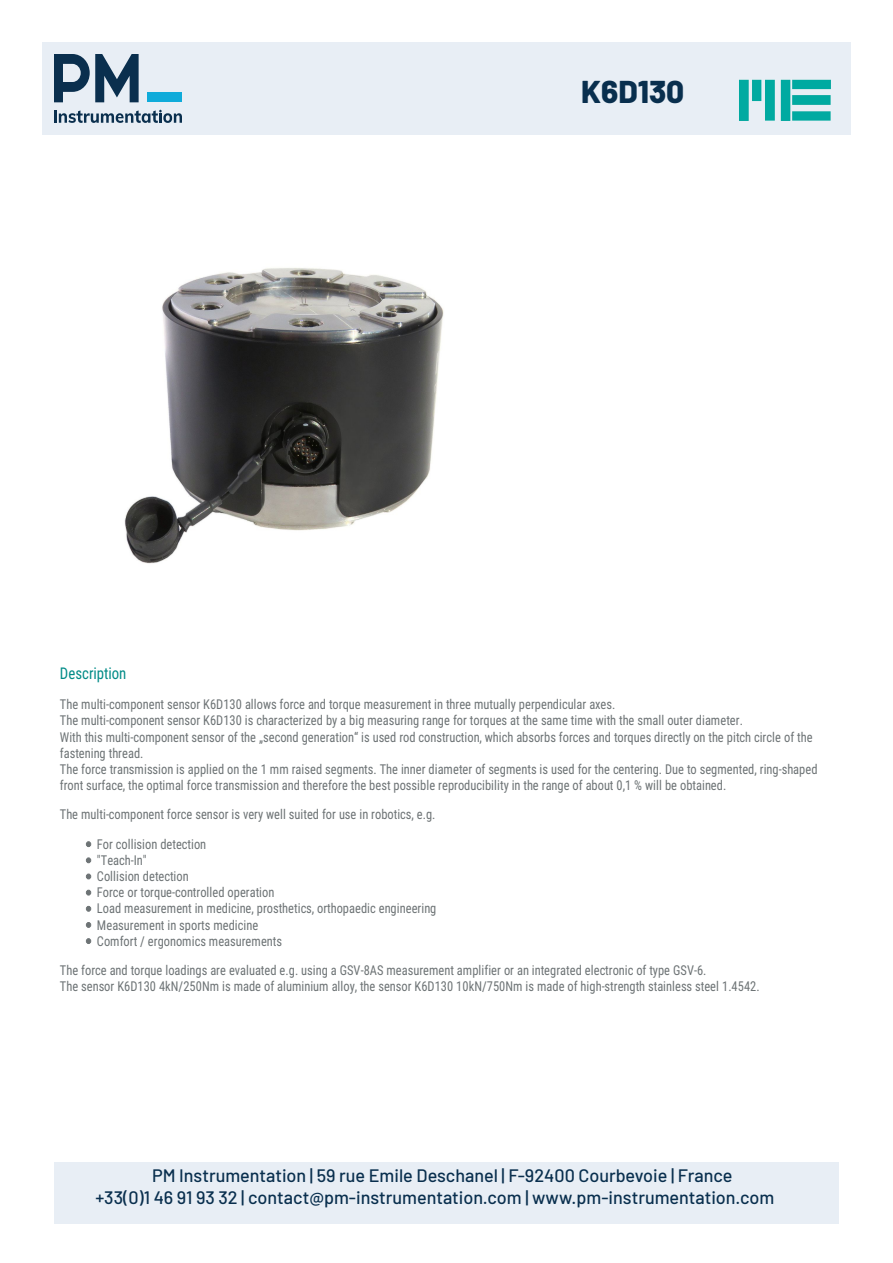
<style>
.page{position:relative;width:893px;height:1263px;background:#fff}
.page>*{position:absolute;margin:0;border:0;box-sizing:border-box;transform-origin:0 0}
.t1{font:800 31.5px "Barlow";color:#092f4e}
.t2{font:500 18px/22.4px "Barlow";color:#092f4e}
.t3{font:16.2px "Roboto Condensed";color:#008b87;scale:.92 1}
.t4{font:13.5px/16.2px "Roboto Condensed";color:#6d7375;scale:.92 1}
</style>
<div class="page">
<div style="left:42px;top:42px;width:809px;height:92px;background:#e8eef5"></div>
<div style="left:54px;top:1162px;width:785px;height:61px;background:#e8eef5"></div>
<div style="left:148px;top:92px;width:34px;height:10px;background:#0fabda"></div>
<svg style="left:54px;top:54px;width:85px;height:48px"></svg>
<svg style="left:54px;top:110px;width:128px;height:13px"></svg>
<img style="left:124px;top:268px;width:320px;height:296px">
<svg style="left:86px;top:841px;width:5px;height:6px"></svg>
<svg style="left:86px;top:858px;width:5px;height:5px"></svg>
<svg style="left:86px;top:874px;width:5px;height:5px"></svg>
<svg style="left:86px;top:890px;width:5px;height:5px"></svg>
<svg style="left:86px;top:906px;width:5px;height:5px"></svg>
<svg style="left:86px;top:922px;width:5px;height:5px"></svg>
<svg style="left:86px;top:938px;width:5px;height:6px"></svg>
<img style="left:734px;top:79px;width:101px;height:56px">
<h1 class="t1" style="left:581px;top:69px;width:104px">K6D130</h1>
<p class="t3" style="left:60px;top:666px;width:74px">Description</p>
<p class="t4" style="left:60px;top:697px;width:825px">The multi-component sensor K6D130 allows force and torque measurement in three mutually perpendicular axes.<br>The multi-component sensor K6D130 is characterized by a big measuring range for torques at the same time with the small outer diameter.<br>With this multi-component sensor of the „second generation“ is used rod construction, which absorbs forces and torques directly on the pitch circle of the fastening thread.<br>The force transmission is applied on the 1 mm raised segments. The inner diameter of segments is used for the centering. Due to segmented, ring-shaped front surface, the optimal force transmission and therefore the best possible reproducibility in the range of about 0,1 % will be obtained.</p>
<p class="t4" style="left:97px;top:801px;width:369px;line-height:29.4px;text-indent:-37px">The multi-component force sensor is very well suited for use in robotics, e.g.<br>For collision detection</p>
<p class="t4" style="left:97px;top:853px;width:370px">"Teach-In"<br>Collision detection<br>Force or torque-controlled operation<br>Load measurement in medicine, prosthetics, orthopaedic engineering Measurement in sports medicine<br>Comfort / ergonomics measurements</p>
<p class="t4" style="left:60px;top:963px;width:762px">The force and torque loadings are evaluated e.g. using a GSV-8AS measurement amplifier or an integrated electronic of type GSV-6.<br>The sensor K6D130 4kN/250Nm is made of aluminium alloy, the sensor K6D130 10kN/750Nm is made of high-strength stainless steel 1.4542.</p>
<h2 class="t2" style="left:95px;top:1162px;width:680px;text-indent:57px">PM Instrumentation | 59 rue Emile Deschanel | F-92400 Courbevoie | France +33(0)1 46 91 93 32 | contact@pm-instrumentation.com | www.pm-instrumentation.com</h2>
</div>
